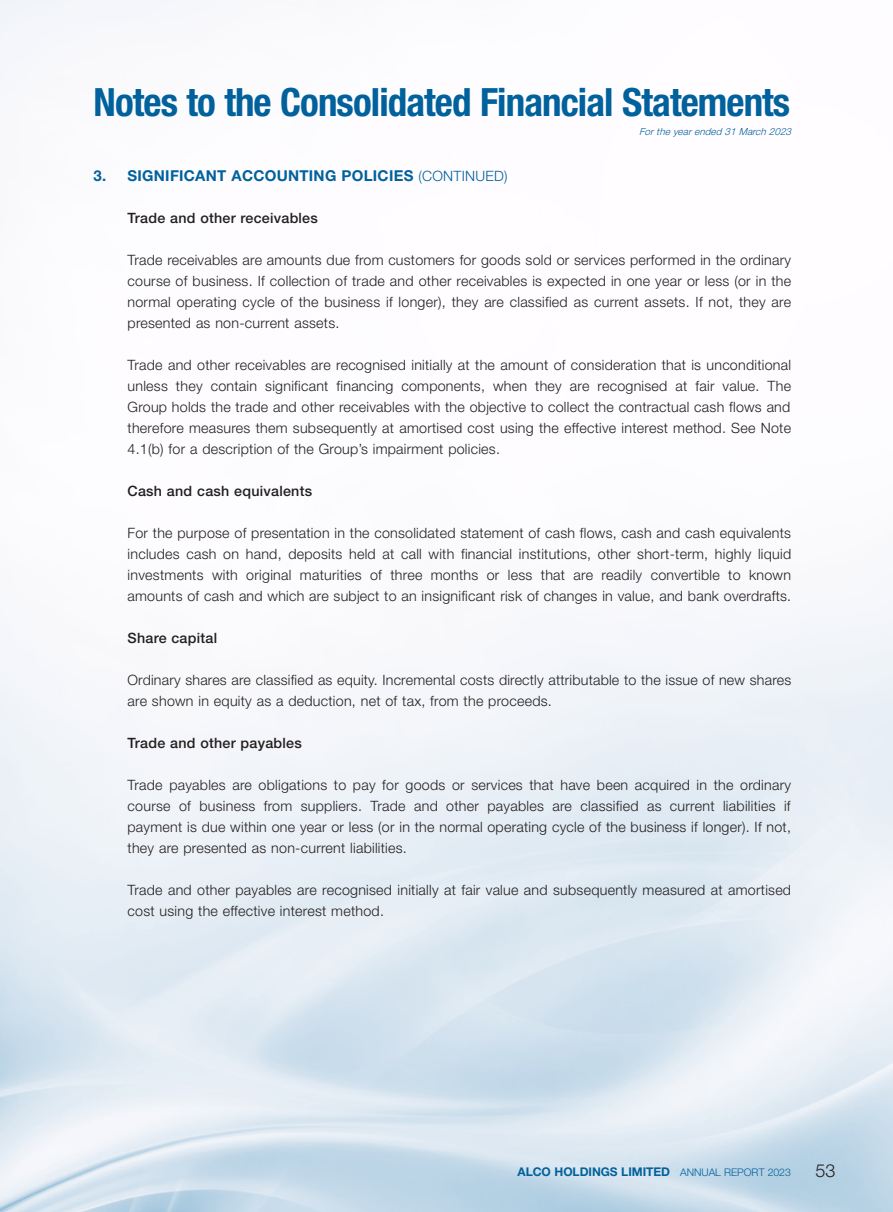
<style>
.page{position:relative;width:893px;height:1212px;background:#fff}
.page>*{position:absolute;margin:0;border:0;box-sizing:border-box;transform-origin:0 0}
.t1{font:700 condensed 39px "Helvetica Neue LT Std";letter-spacing:-.025em;color:#00619c}
.t2{font:300 18px "Helvetica Neue LT Std";color:#231f20}
.Heading_1{font:700 15px "Helvetica Neue LT Std";letter-spacing:.02em;color:#00619c}
.Body_Text{font:300 14.25px/21px "Helvetica Neue LT Std";letter-spacing:.02em;color:#231f20;text-align:justify}
.Heading_2{font:500 14.25px "Helvetica Neue LT Std";letter-spacing:.02em;color:#231f20}
.t3{font:700 12px "Helvetica Neue LT Std";letter-spacing:-.005em;color:#00619c}
.t4{font:italic 300 9.75px "Helvetica Neue LT Std";color:#00619c}
.s1{font-weight:300;font-size:14.25px}
.s2{font-weight:300;font-size:10.5px}
</style>
<div class="page">
<h1 class="t1" style="left:94px;top:78px;width:698px">Notes to the Consolidated Financial Statements</h1>
<p class="t4" style="left:639px;top:126px;width:156px">Fortheyearended 31 March2023</p>
<p class="Heading_1" style="left:94px;top:167px;width:416px">3. SIGNIFICANT ACCOUNTING POLICIES <span class="s1">(CONTINUED)</span></p>
<p class="Heading_2" style="left:128px;top:210px;width:192px">Trade and other receivables</p>
<p class="Body_Text" style="left:128px;top:249px;width:665px">Trade receivables are amounts due from customers for goods sold or services performed in the ordinary course of business. If collection of trade and other receivables is expected in one year or less (or in the normal operating cycle of the business if longer), they are classified as current assets. If not, they are presented as non-current assets.</p>
<p class="Body_Text" style="left:128px;top:354px;width:665px">Trade and other receivables are recognised initially at the amount of consideration that is unconditional unless they contain significant financing components, when they are recognised at fair value. The Group holds the trade and other receivables with the objective to collect the contractual cash flows and therefore measures them subsequently at amortised cost using the effective interest method. See Note 4.1(b) for a description of the Group’s impairment policies.</p>
<p class="Heading_2" style="left:128px;top:483px;width:186px">Cash and cash equivalents</p>
<p class="Body_Text" style="left:128px;top:522px;width:665px">For the purpose of presentation in the consolidated statement of cash flows, cash and cash equivalents includes cash on hand, deposits held at call with financial institutions, other short-term, highly liquid investments with original maturities of three months or less that are readily convertible to known amounts of cash and which are subject to an insignificant risk of changes in value, and bank overdrafts.</p>
<p class="Heading_2" style="left:128px;top:630px;width:91px">Share capital</p>
<p class="Body_Text" style="left:128px;top:669px;width:665px">Ordinary shares are classified as equity. Incremental costs directly attributable to the issue of new shares are shown in equity as a deduction, net of tax, from the proceeds.</p>
<p class="Heading_2" style="left:128px;top:735px;width:176px">Trade and other payables</p>
<p class="Body_Text" style="left:128px;top:774px;width:665px">Trade payables are obligations to pay for goods or services that have been acquired in the ordinary course of business from suppliers. Trade and other payables are classified as current liabilities if payment is due within one year or less (or in the normal operating cycle of the business if longer). If not, they are presented as non-current liabilities.</p>
<p class="Body_Text" style="left:128px;top:879px;width:665px">Trade and other payables are recognised initially at fair value and subsequently measured at amortised cost using the effective interest method.</p>
<p class="t3" style="left:517px;top:1164px;width:275px">ALCO HOLDINGS LIMITED <span class="s2">ANNUAL REPORT 2023</span></p>
<p class="t2" style="left:815px;top:1159px;width:22px">53</p>
</div>
